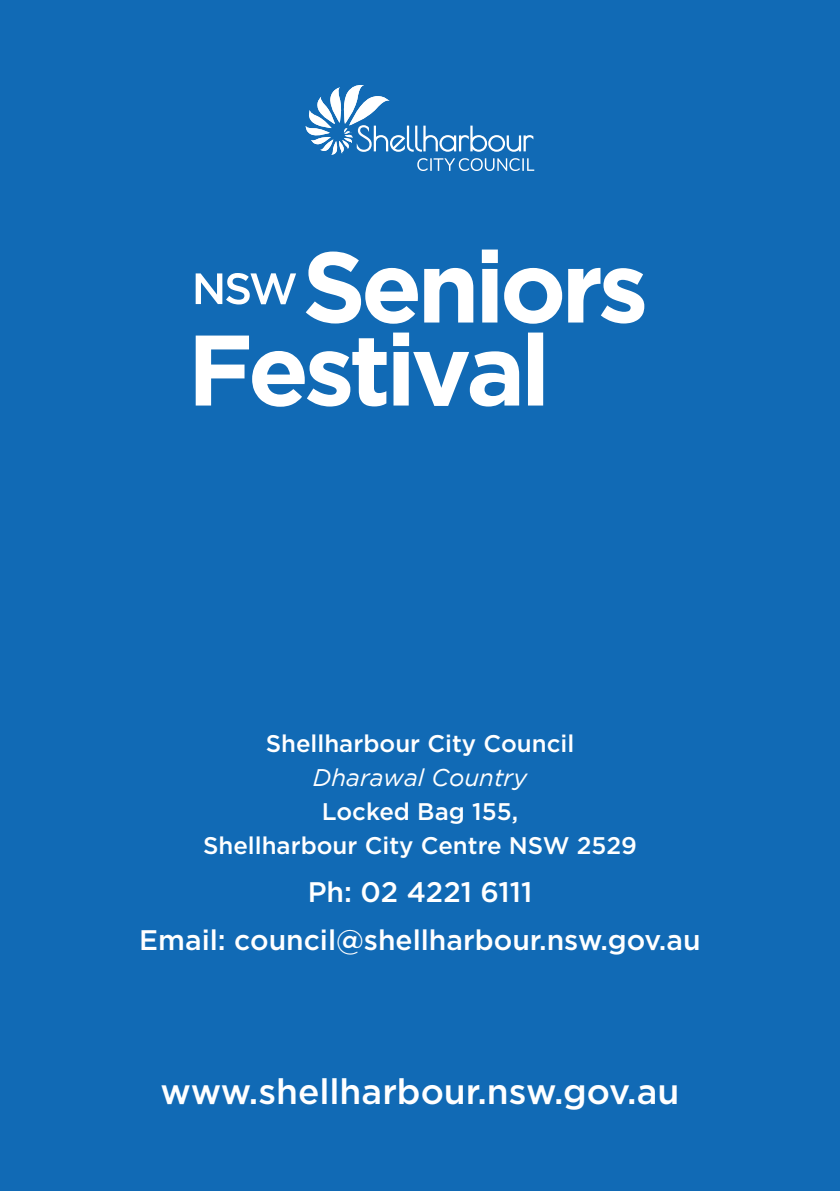
<style>
.page{position:relative;width:840px;height:1191px;background:#fff}
.page>*{position:absolute;margin:0;border:0;box-sizing:border-box;transform-origin:0 0}
.body{font:500 35.4px "Gotham";color:#fff}
.body-2{font:500 28.2px "Gotham";color:#fff}
.body-3{font:500 24px "Gotham";color:#fff}
.body-4{font:italic 24px "Gotham";color:#fff}
</style>
<div class="page">
<div style="left:0;top:0;width:839px;height:1191px;background:#116ab5"></div>
<svg style="left:305px;top:85px;width:229px;height:86px"></svg>
<svg style="left:195px;top:273px;width:101px;height:31px"></svg>
<svg style="left:305px;top:249px;width:339px;height:75px"></svg>
<svg style="left:195px;top:332px;width:348px;height:75px"></svg>
<p class="body-3" style="left:265px;top:728px;width:310px">Shellharbour City Council</p>
<p class="body-4" style="left:313px;top:764px;width:216px">Dharawal Country</p>
<p class="body-3" style="left:321px;top:796px;width:198px">Locked Bag 155,</p>
<p class="body-3" style="left:203px;top:830px;width:435px">Shellharbour City Centre NSW 2529</p>
<p class="body-2" style="left:307px;top:873px;width:226px">Ph: 02 4221 6111</p>
<p class="body-2" style="left:139px;top:922px;width:562px">Email: council@shellharbour.nsw.gov.au</p>
<p class="body" style="left:160px;top:1068px;width:520px">www.shellharbour.nsw.gov.au</p>
</div>
